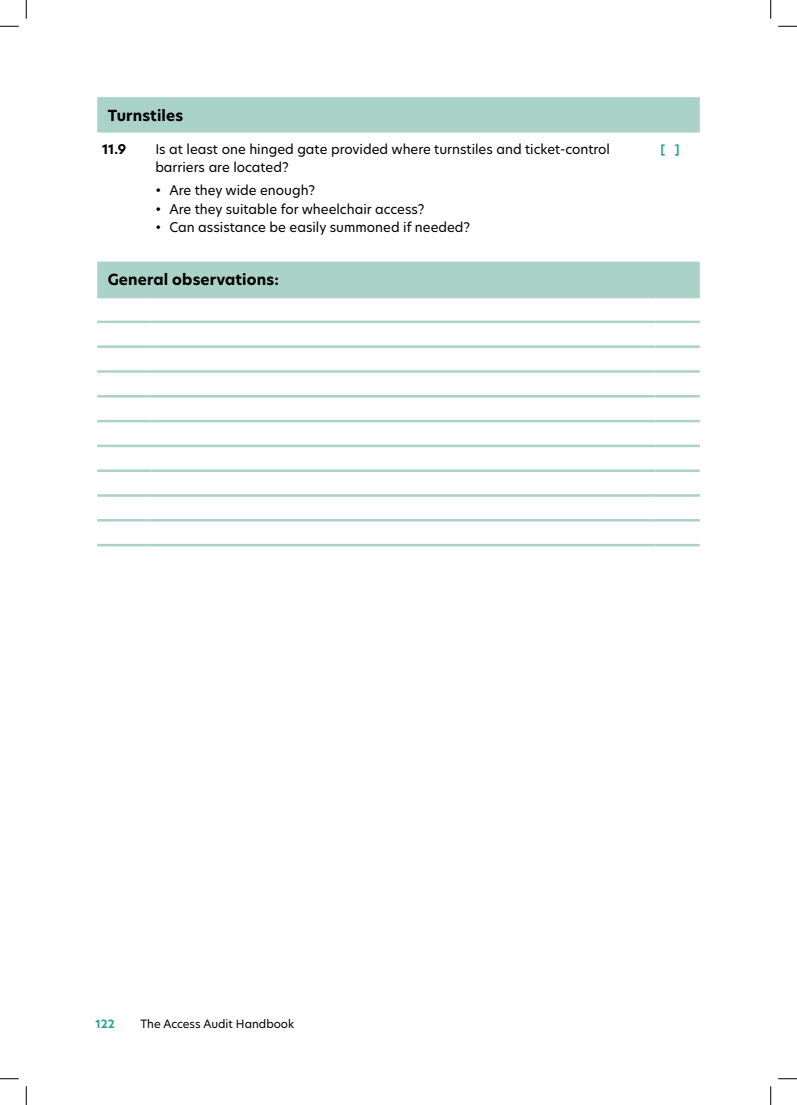
<style>
.page{position:relative;width:797px;height:1105px;background:#fff}
.page>*{position:absolute;margin:0;border:0;box-sizing:border-box;transform-origin:0 0}
.t1{font:700 15px "New Hero";letter-spacing:.01em;color:#000}
.t2{font:13.12px/18.8px "New Hero";color:#000}
.t3{font:700 13.12px "New Hero";color:#000}
.t4{font:800 13.12px "New Hero";color:#2ca593}
.t5{font:11.25px "New Hero";color:#000}
.t6{font:700 11.25px "New Hero";color:#2ca593}
</style>
<div class="page">
<svg style="left:97px;top:97px;width:602px;height:199px"></svg>
<hr style="left:97px;top:296px;width:53px;height:2px;background:#aad2c8">
<hr style="left:150px;top:296px;width:505px;height:2px;background:#aad2c8">
<hr style="left:655px;top:296px;width:44px;height:2px;background:#aad2c8">
<hr style="left:97px;top:321px;width:53px;height:2px;background:#aad2c8">
<hr style="left:150px;top:321px;width:505px;height:2px;background:#aad2c8">
<hr style="left:655px;top:321px;width:44px;height:2px;background:#aad2c8">
<hr style="left:97px;top:345px;width:53px;height:3px;background:#aad2c8">
<hr style="left:150px;top:345px;width:505px;height:3px;background:#aad2c8">
<hr style="left:655px;top:345px;width:44px;height:3px;background:#aad2c8">
<hr style="left:97px;top:370px;width:53px;height:3px;background:#aad2c8">
<hr style="left:150px;top:370px;width:505px;height:3px;background:#aad2c8">
<hr style="left:655px;top:370px;width:44px;height:3px;background:#aad2c8">
<hr style="left:97px;top:395px;width:53px;height:2px;background:#aad2c8">
<hr style="left:150px;top:395px;width:505px;height:2px;background:#aad2c8">
<hr style="left:655px;top:395px;width:44px;height:2px;background:#aad2c8">
<hr style="left:97px;top:420px;width:53px;height:2px;background:#aad2c8">
<hr style="left:150px;top:420px;width:505px;height:2px;background:#aad2c8">
<hr style="left:655px;top:420px;width:44px;height:2px;background:#aad2c8">
<hr style="left:97px;top:445px;width:53px;height:2px;background:#aad2c8">
<hr style="left:150px;top:445px;width:505px;height:2px;background:#aad2c8">
<hr style="left:655px;top:445px;width:44px;height:2px;background:#aad2c8">
<hr style="left:97px;top:469px;width:53px;height:3px;background:#aad2c8">
<hr style="left:150px;top:469px;width:505px;height:3px;background:#aad2c8">
<hr style="left:655px;top:469px;width:44px;height:3px;background:#aad2c8">
<hr style="left:97px;top:494px;width:53px;height:3px;background:#aad2c8">
<hr style="left:150px;top:494px;width:505px;height:3px;background:#aad2c8">
<hr style="left:655px;top:494px;width:44px;height:3px;background:#aad2c8">
<hr style="left:97px;top:519px;width:53px;height:3px;background:#aad2c8">
<hr style="left:150px;top:519px;width:505px;height:3px;background:#aad2c8">
<hr style="left:655px;top:519px;width:44px;height:3px;background:#aad2c8">
<hr style="left:97px;top:544px;width:53px;height:2px;background:#aad2c8">
<hr style="left:150px;top:544px;width:505px;height:2px;background:#aad2c8">
<hr style="left:655px;top:544px;width:44px;height:2px;background:#aad2c8">
<svg style="left:0;top:25px;width:19px;height:2px"></svg>
<svg style="left:778px;top:25px;width:19px;height:2px"></svg>
<svg style="left:0;top:1078px;width:19px;height:1px"></svg>
<svg style="left:778px;top:1078px;width:19px;height:1px"></svg>
<svg style="left:25px;top:0;width:2px;height:19px"></svg>
<svg style="left:25px;top:1086px;width:2px;height:19px"></svg>
<svg style="left:770px;top:0;width:1px;height:19px"></svg>
<svg style="left:770px;top:1086px;width:1px;height:19px"></svg>
<p class="t1" style="left:108px;top:105px;width:77px">Turnstiles</p>
<p class="t3" style="left:102px;top:140px;width:26px">11.9</p>
<p class="t2" style="left:155px;top:139px;width:456px">Is at least one hinged gate provided where turnstiles and ticket-control barriers are located?</p>
<p class="t2" style="left:155px;top:180px;width:161px">• Are they wide enough?</p>
<p class="t2" style="left:155px;top:199px;width:271px">• Are they suitable for wheelchair access?</p>
<p class="t2" style="left:155px;top:218px;width:316px">• Can assistance be easily summoned if needed?</p>
<p class="t1" style="left:108px;top:270px;width:172px">General observations:</p>
<p class="t4" style="left:660px;top:140px;width:21px">[ ]</p>
<p class="t6" style="left:95px;top:1016px;width:21px">122</p>
<p class="t5" style="left:140px;top:1016px;width:155px">The Access Audit Handbook</p>
</div>
